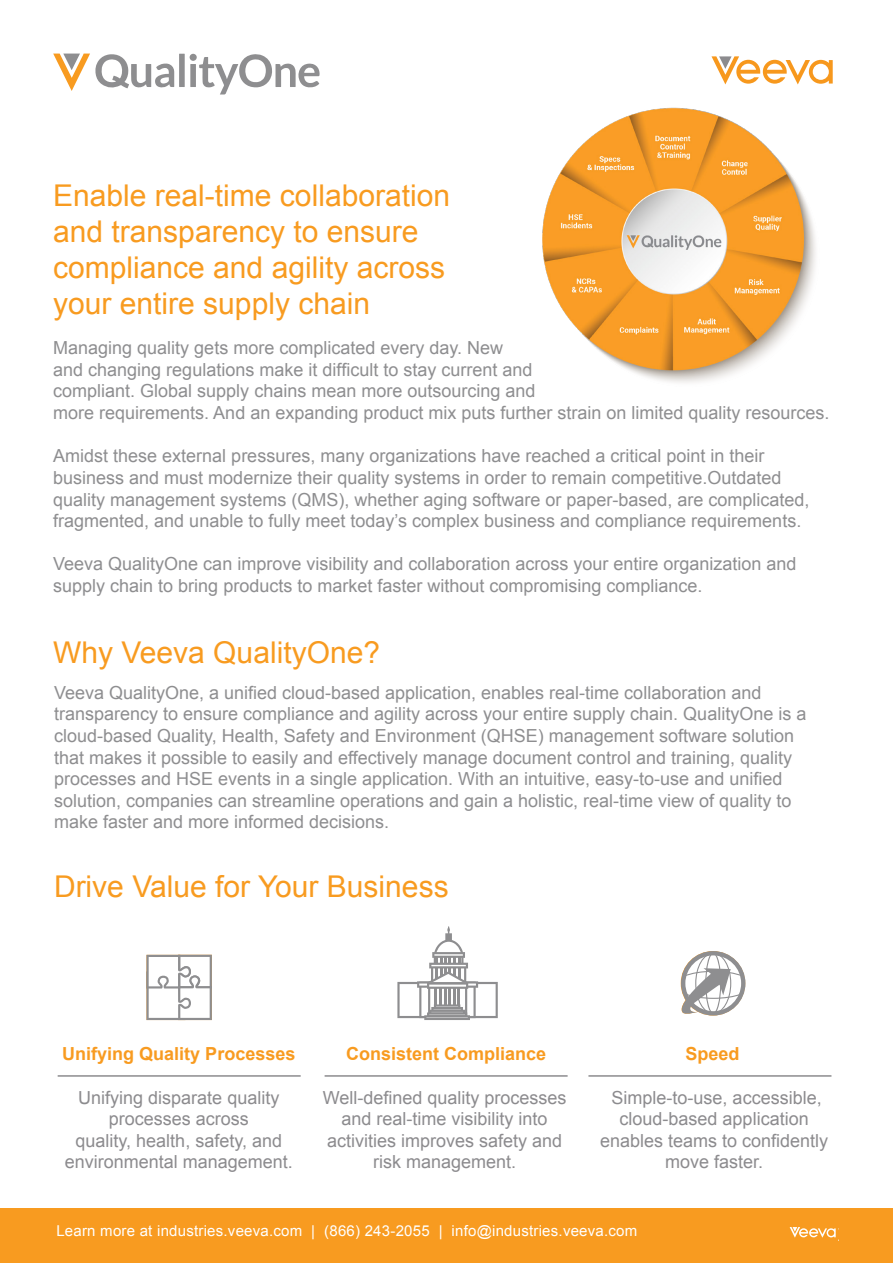
<style>
.page{position:relative;width:893px;height:1263px;background:#fff}
.page>*{position:absolute;margin:0;border:0;box-sizing:border-box;transform-origin:0 0}
.t1{font:30px/36px "Arial";color:#f89b20}
.t2{font:18px/21.6px "Arial";color:#8e8e90}
.t3{font:18px/21.6px "Arial";color:#8c8b8e;text-align:center}
.t4{font:700 18px "Arial";color:#f89b20}
.t5{font:15px "Arial";letter-spacing:.015em;color:#fff}
</style>
<div class="page">
<img style="left:542px;top:107px;width:274px;height:276px">
<hr style="left:58px;top:1075px;width:243px;height:2px;background:#8c8b8e">
<hr style="left:325px;top:1075px;width:243px;height:2px;background:#8c8b8e">
<hr style="left:588px;top:1075px;width:243px;height:2px;background:#8c8b8e">
<svg style="left:680px;top:951px;width:65px;height:65px"></svg>
<svg style="left:397px;top:926px;width:101px;height:94px"></svg>
<svg style="left:146px;top:955px;width:66px;height:65px"></svg>
<div style="left:0;top:1208px;width:893px;height:55px;background:#f89b20"></div>
<svg style="left:711px;top:56px;width:122px;height:28px"></svg>
<svg style="left:790px;top:1227px;width:46px;height:11px"></svg>
<svg style="left:53px;top:54px;width:267px;height:40px"></svg>
<div style="left:190px;top:54px;width:7px;height:7px;background:#8e8e90;border-radius:50%"></div>
<p class="t1" style="left:53px;top:178px;width:398px">Enable real-time collaboration and transparency to ensure</p>
<p class="t1" style="left:53px;top:250px;width:393px">compliance and agility across your entire supply chain</p>
<p class="t2" style="left:53px;top:337px;width:778px">Managing quality gets more complicated every day. New<br>and changing regulations make it difficult to stay current and<br>compliant. Global supply chains mean more outsourcing and<br>more requirements. And an expanding product mix puts further strain on limited quality resources.</p>
<p class="t2" style="left:53px;top:445px;width:758px">Amidst these external pressures, many organizations have reached a critical point in their business and must modernize their quality systems in order to remain competitive.Outdated quality management systems (QMS), whether aging software or paper-based, are complicated, fragmented, and unable to fully meet today’s complex business and compliance requirements.</p>
<p class="t2" style="left:53px;top:553px;width:745px">Veeva QualityOne can improve visibility and collaboration across your entire organization and supply chain to bring products to market faster without compromising compliance.</p>
<p class="t1" style="left:53px;top:635px;width:328px">Why Veeva QualityOne?</p>
<p class="t2" style="left:54px;top:682px;width:754px">Veeva QualityOne, a unified cloud-based application, enables real-time collaboration and transparency to ensure compliance and agility across your entire supply chain. QualityOne is a cloud-based Quality, Health, Safety and Environment (QHSE) management software solution that makes it possible to easily and effectively manage document control and training, quality processes and HSE events in a single application. With an intuitive, easy-to-use and unified solution, companies can streamline operations and gain a holistic, real-time view of quality to make faster and more informed decisions.</p>
<p class="t1" style="left:54px;top:869px;width:396px">Drive Value for Your Business</p>
<p class="t4" style="left:62px;top:1042px;width:235px">Unifying Quality Processes</p>
<p class="t3" style="left:78px;top:1087px;width:203px">Unifying disparate quality processes across</p>
<p class="t3" style="left:65px;top:1130px;width:230px">quality, health, safety, and environmental management.</p>
<p class="t4" style="left:346px;top:1042px;width:202px">Consistent Compliance</p>
<p class="t3" style="left:323px;top:1087px;width:245px">Well-defined quality processes and real-time visibility into activities improves safety and risk management.</p>
<p class="t4" style="left:685px;top:1042px;width:56px">Speed</p>
<p class="t3" style="left:612px;top:1087px;width:212px">Simple-to-use, accessible,</p>
<p class="t3" style="left:620px;top:1108px;width:191px">cloud-based application</p>
<p class="t3" style="left:600px;top:1130px;width:230px">enables teams to confidently</p>
<p class="t3" style="left:665px;top:1151px;width:100px">move faster.</p>
<p class="t5" style="left:56px;top:1221px;width:582px">Learn more at industries.veeva.com | (866) 243-2055 | info@industries.veeva.com</p>
</div>
